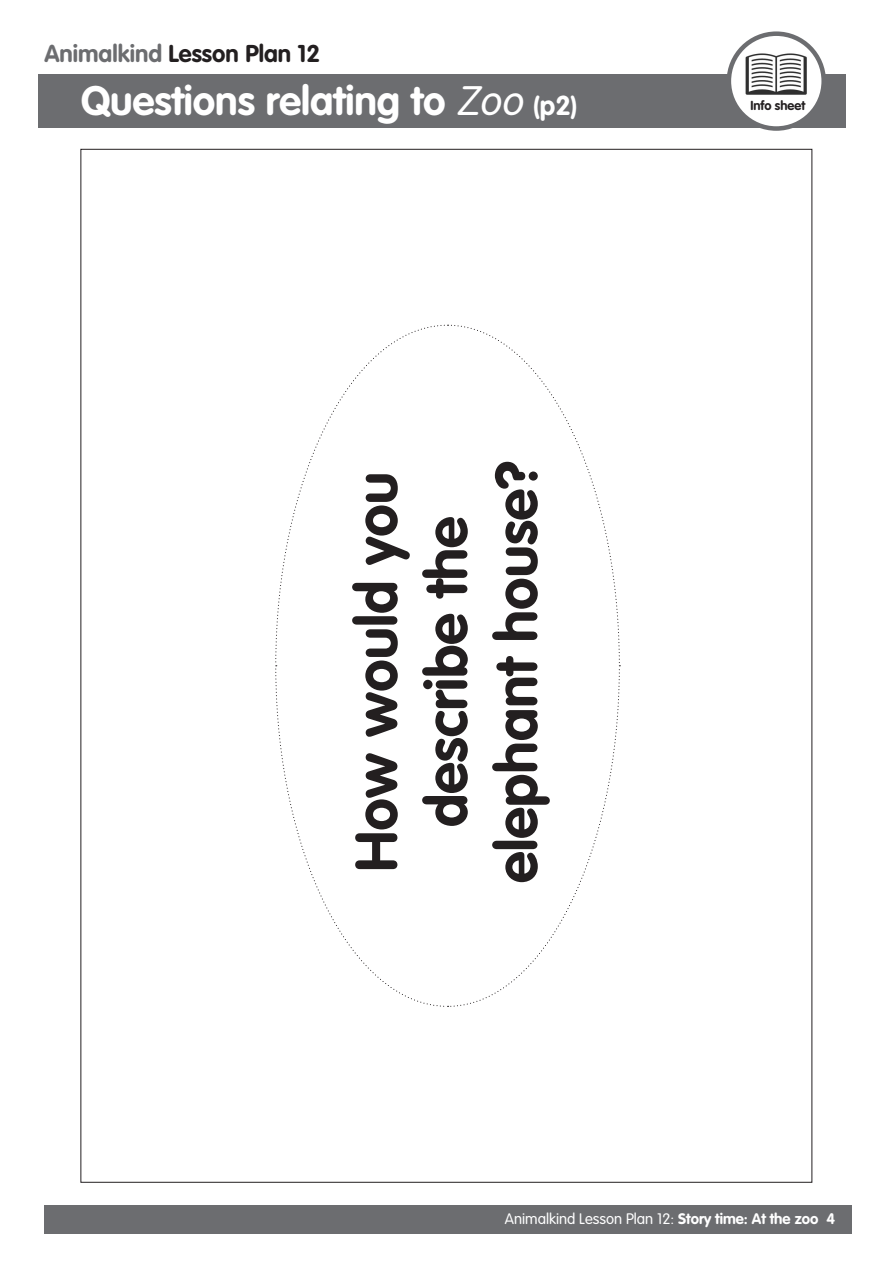
<style>
.page{position:relative;width:893px;height:1263px;background:#fff}
.page>*{position:absolute;margin:0;border:0;box-sizing:border-box;transform-origin:0 0}
.t1{font:700 58.35px/70.1px "VAG Rounded";color:#231f20;text-align:center}
.t2{font:700 40.5px "VAG Rounded";color:#fff}
.t3{font:700 24px "VAG Rounded";color:#231f20}
.t4{font:300 15px "VAG Rounded";color:#fff}
.t5{font:700 12.9px "VAG Rounded";color:#231f20}
.s1{color:#6c6d70}
.s2{font-weight:300;font-style:italic}
.s3{font-size:27px}
.s4{font-weight:700}
</style>
<div class="page">
<div style="left:38px;top:74px;width:808px;height:53px;background:#6c6d70"></div>
<div style="left:44px;top:1205px;width:808px;height:29px;background:#6c6d70"></div>
<svg style="left:448px;top:324px;width:172px;height:339px"></svg>
<svg style="left:275px;top:324px;width:170px;height:339px"></svg>
<svg style="left:275px;top:668px;width:170px;height:339px"></svg>
<svg style="left:450px;top:666px;width:170px;height:341px"></svg>
<img style="left:729px;top:34px;width:95px;height:95px;border-radius:47px">
<div style="left:727px;top:31px;width:99px;height:100px;border:4px solid #6c6d70;border-radius:50%"></div>
<p class="t3" style="left:44px;top:39px;width:277px"><span class="s1">Animalkind</span> Lesson Plan 12</p>
<p class="t2" style="left:81px;top:77px;width:498px">Questions relating to <span class="s2">Zoo</span><span class="s3">(p2)</span></p>
<p class="t1" style="left:344px;top:883px;width:423px;rotate:-90deg">How would you describe the elephant house?</p>
<p class="t5" style="left:750px;top:98px;width:56px">Info sheet</p>
<p class="t4" style="left:505px;top:1210px;width:332px">Animalkind Lesson Plan 12: <span class="s4">Story time: At the zoo 4</span></p>
</div>
